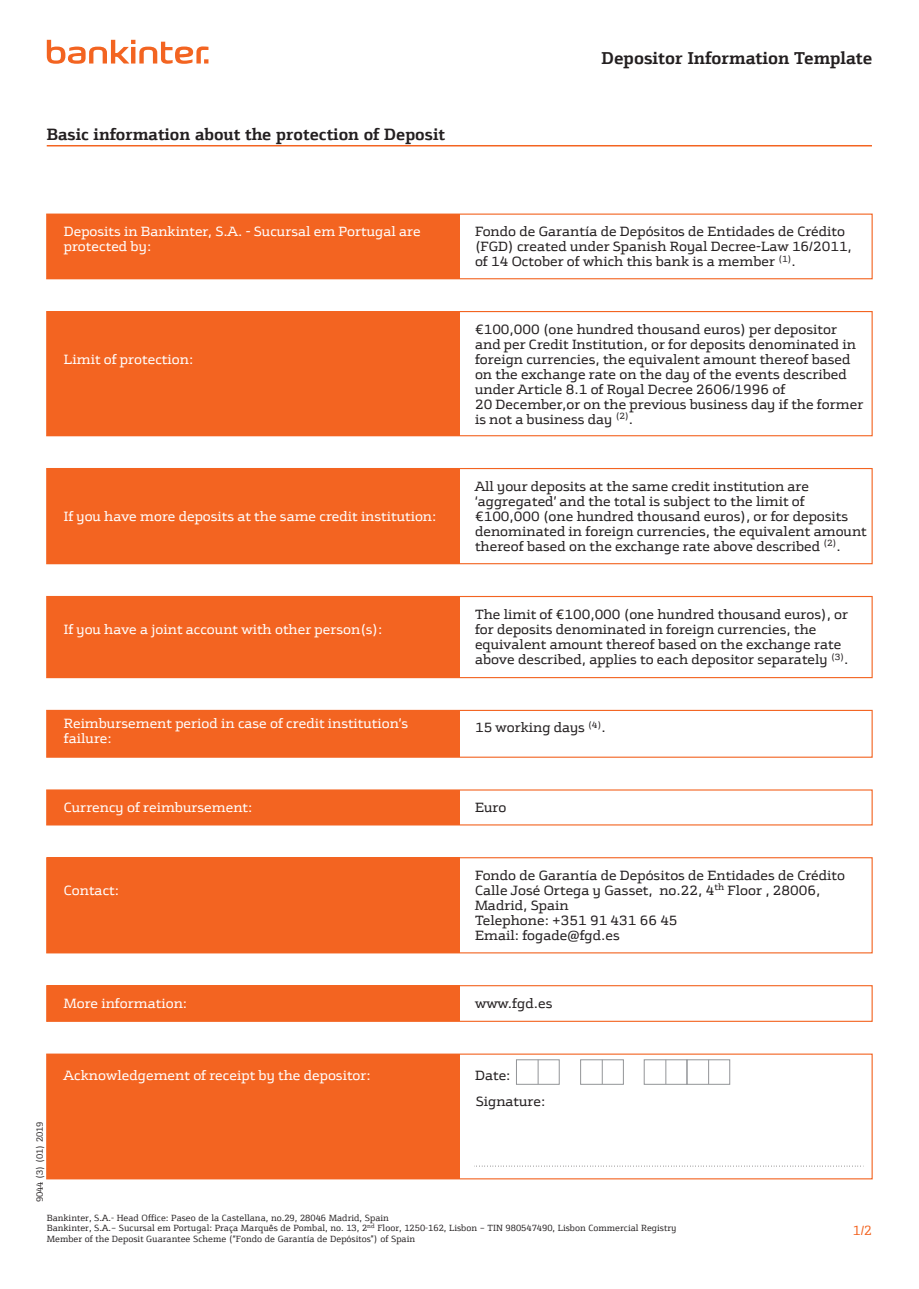
<style>
.page{position:relative;width:919px;height:1289px;background:#fff}
.page>*{position:absolute;margin:0;border:0;box-sizing:border-box;transform-origin:0 0}
.t1{font:700 17.25px "Bankinter Text";color:#231f20}
.t2{font:700 16.5px "Bankinter Text";color:#231f20}
.t3{font:13.5px/15px "Bankinter";color:#231f20}
.t4{font:13.5px/15px "Bankinter";color:#fff}
.t5{font:13.35px "Bankinter Text";color:#f36421}
.t6{font:9px/10.8px "Bankinter Text";color:#231f20}
</style>
<div class="page">
<svg style="left:47px;top:40px;width:161px;height:24px"></svg>
<hr style="left:47px;top:145px;width:824px;height:1px;background:#f36421">
<div style="left:46px;top:213px;width:826px;height:66px;border:1px solid #f36421"></div>
<div style="left:47px;top:214px;width:412px;height:65px;background:#f36421"></div>
<div style="left:47px;top:311px;width:412px;height:125px;background:#f36421"></div>
<div style="left:46px;top:468px;width:826px;height:96px;border:1px solid #f36421"></div>
<div style="left:47px;top:468px;width:412px;height:95px;background:#f36421"></div>
<div style="left:46px;top:596px;width:826px;height:82px;border:1px solid #f36421"></div>
<div style="left:47px;top:596px;width:412px;height:81px;background:#f36421"></div>
<div style="left:46px;top:709px;width:826px;height:48px;border:1px solid #f36421"></div>
<div style="left:47px;top:710px;width:412px;height:47px;background:#f36421"></div>
<div style="left:47px;top:790px;width:412px;height:35px;background:#f36421"></div>
<div style="left:46px;top:857px;width:826px;height:96px;border:1px solid #f36421"></div>
<div style="left:47px;top:857px;width:412px;height:95px;background:#f36421"></div>
<div style="left:46px;top:985px;width:826px;height:36px;border:1px solid #f36421"></div>
<div style="left:47px;top:985px;width:412px;height:36px;background:#f36421"></div>
<div style="left:46px;top:1053px;width:826px;height:126px;border:1px solid #f36421"></div>
<div style="left:47px;top:1054px;width:412px;height:124px;background:#f36421"></div>
<svg style="left:474px;top:1165px;width:390px;height:1px"></svg>
<div style="left:516px;top:1059px;width:43px;height:25px;border:1px solid #939598"></div>
<svg style="left:537px;top:1059px;width:1px;height:25px"></svg>
<div style="left:580px;top:1059px;width:43px;height:25px;border:1px solid #939598"></div>
<svg style="left:602px;top:1059px;width:1px;height:25px"></svg>
<div style="left:643px;top:1059px;width:44px;height:25px;border:1px solid #939598"></div>
<svg style="left:665px;top:1059px;width:1px;height:25px"></svg>
<div style="left:686px;top:1059px;width:44px;height:25px;border:1px solid #939598"></div>
<svg style="left:708px;top:1059px;width:1px;height:25px"></svg>
<p class="t2" style="left:47px;top:124px;width:400px">Basic information about the protection of Deposit</p>
<p class="t1" style="left:601px;top:47px;width:272px">Depositor Information Template</p>
<p class="t4" style="left:64px;top:224px;width:358px">Deposits in Bankinter, S.A. - Sucursal em Portugal are protected by:</p>
<p class="t3" style="left:475px;top:224px;width:378px">Fondo de Garantía de Depósitos de Entidades de Crédito (FGD) created under Spanish Royal Decree-Law 16/2011, of 14 October of which this bank is a member <sup>(1)</sup>.</p>
<p class="t4" style="left:64px;top:351px;width:131px">Limit of protection:</p>
<p class="t4" style="left:64px;top:508px;width:374px">If you have more deposits at the same credit institution:</p>
<p class="t4" style="left:64px;top:622px;width:320px">If you have a joint account with other person(s):</p>
<p class="t3" style="left:475px;top:321px;width:390px">€100,000 (one hundred thousand euros) per depositor and per Credit Institution, or for deposits denominated in foreign currencies, the equivalent amount thereof based on the exchange rate on the day of the events described under Article 8.1 of Royal Decree 2606/1996 of<br>20 December,or on the previous business day if the former is not a business day <sup>(2)</sup>.</p>
<p class="t3" style="left:475px;top:478px;width:393px">All your deposits at the same credit institution are ‘aggregated’ and the total is subject to the limit of €100,000 (one hundred thousand euros), or for deposits denominated in foreign currencies, the equivalent amount thereof based on the exchange rate above described <sup>(2)</sup>.</p>
<p class="t3" style="left:475px;top:607px;width:375px">The limit of €100,000 (one hundred thousand euros), or for deposits denominated in foreign currencies, the equivalent amount thereof based on the exchange rate above described, applies to each depositor separately <sup>(3)</sup>.</p>
<p class="t4" style="left:64px;top:716px;width:346px">Reimbursement period in case of credit institution’s failure:</p>
<p class="t3" style="left:475px;top:720px;width:132px">15 working days <sup>(4)</sup>.</p>
<p class="t4" style="left:64px;top:800px;width:190px">Currency of reimbursement:</p>
<p class="t3" style="left:475px;top:800px;width:33px">Euro</p>
<p class="t4" style="left:64px;top:882px;width:57px">Contact:</p>
<p class="t3" style="left:475px;top:867px;width:371px">Fondo de Garantía de Depósitos de Entidades de Crédito Calle José Ortega y Gasset, no.22, 4<sup>th</sup> Floor , 28006, Madrid, Spain<br>Telephone: +351 91 431 66 45<br>Email: fogade@fgd.es</p>
<p class="t4" style="left:64px;top:996px;width:125px">More information:</p>
<p class="t3" style="left:475px;top:996px;width:79px">www.fgd.es</p>
<p class="t6" style="left:34px;top:1202px;width:82px;rotate:-90deg">9044 (3) (01) 2019</p>
<p class="t4" style="left:64px;top:1067px;width:308px">Acknowledgement of receipt by the depositor:</p>
<p class="t3" style="left:475px;top:1062px;width:72px;line-height:26.4px">Date:<br>Signature:</p>
<p class="t6" style="left:47px;top:1212px;width:631px">Bankinter, S.A.- Head Office: Paseo de la Castellana, no.29, 28046 Madrid, Spain<br>Bankinter, S.A.– Sucursal em Portugal: Praça Marquês de Pombal, no. 13, 2<sup>nd</sup> Floor, 1250-162, Lisbon – TIN 980547490, Lisbon Commercial Registry<br>Member of the Deposit Guarantee Scheme (“Fondo de Garantía de Depósitos”) of Spain</p>
<p class="t5" style="left:852px;top:1222px;width:21px">1/2</p>
</div>
